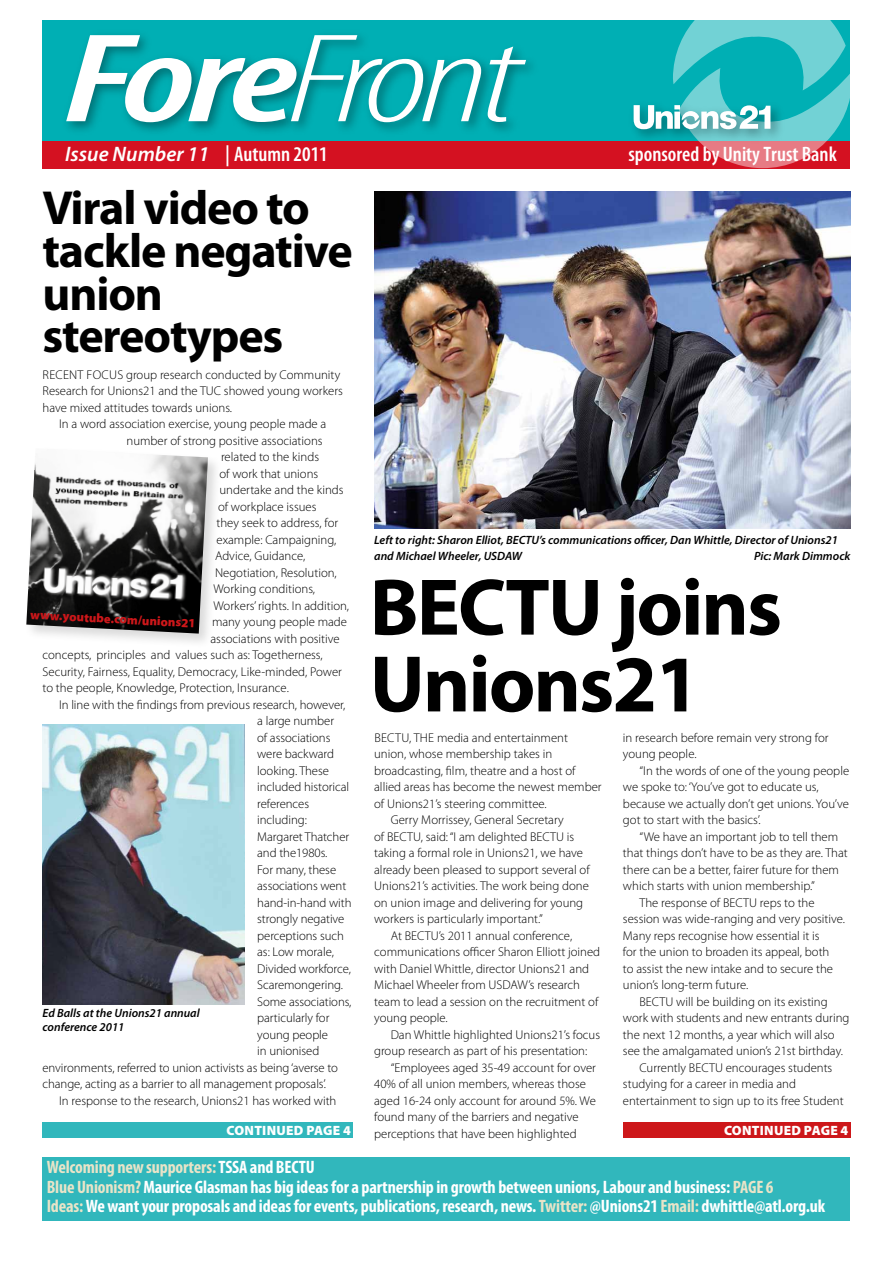
<style>
.page{position:relative;width:893px;height:1263px;background:#fff}
.page>*{position:absolute;margin:0;border:0;box-sizing:border-box;transform-origin:0 0}
.heading{font:700 81px/76.8px "Myriad Pro";letter-spacing:-.025em;color:#000}
.heading-2{font:700 48px/42.9px "Myriad Pro";letter-spacing:-.025em;color:#000}
.t1{font:600 condensed 21px "Myriad Pro";color:#fff}
.t2{font:italic 600 21px "Myriad Pro";color:#fff}
.standfirst{font:700 condensed 18px "Myriad Pro";letter-spacing:-.01em;color:#fff}
.standfirst-2{font:700 condensed 18px "Myriad Pro";letter-spacing:-.01em;color:#e9e4c8}
.panel{font:900 13.5px "Myriad Pro";letter-spacing:.02em;color:#fff}
.basic{font:300 12.75px/16.5px "Myriad Pro";color:#000}
.basic_fo_cap{font:300 12.75px/16.5px "Myriad Pro";color:#000}
.panel-2{font:900 12.45px "Myriad Pro";color:#cd171a}
.t3{font:italic 600 12px/16.5px "Myriad Pro";color:#000}
.s1{font-style:normal;font-stretch:condensed}
.s2{color:#fff}
.s3{color:#e9e4c8}
</style>
<div class="page">
<div style="left:43px;top:20px;width:807px;height:148px;background:#00afb4"></div>
<div style="left:43px;top:141px;width:807px;height:27px;background:#d41121"></div>
<img style="left:67px;top:122px;width:215px;height:10px">
<img style="left:370px;top:122px;width:44px;height:9px">
<svg style="left:66px;top:35px;width:413px;height:87px"></svg>
<img style="left:479px;top:46px;width:52px;height:87px">
<svg style="left:488px;top:47px;width:38px;height:75px"></svg>
<svg style="left:634px;top:20px;width:216px;height:148px"></svg>
<div style="left:43px;top:1157px;width:807px;height:63px;background:#31b7bc"></div>
<div style="left:23px;top:445px;width:200px;height:203px;background:#000;opacity:.15"></div>
<img style="left:26px;top:448px;width:182px;height:186px">
<div style="left:43px;top:1122px;width:310px;height:16px;background:#31b7bc"></div>
<div style="left:623px;top:1122px;width:227px;height:16px;background:#cd171a"></div>
<img style="left:374px;top:191px;width:476px;height:337px">
<img style="left:43px;top:724px;width:201px;height:280px">
<p class="t2" style="left:65px;top:140px;width:264px">Issue Number 11 | <span class="s1">Autumn 2011</span></p>
<p class="t1" style="left:628px;top:141px;width:210px">sponsored by Unity Trust Bank</p>
<p class="heading-2" style="left:43px;top:185px;width:312px">Viral video to tackle negative union stereotypes</p>
<p class="basic_fo_cap" style="left:43px;top:366px;width:302px">RECENT FOCUS group research conducted by Community<br>Research for Unions21 and the TUC showed young workers have mixed attitudes towards unions.</p>
<p class="basic" style="left:59px;top:416px;width:269px">In a word association exercise, young people made a</p>
<p class="basic" style="left:127px;top:432px;width:198px">number of strong positive associations</p>
<p class="basic" style="left:221px;top:449px;width:100px">related to the kinds</p>
<p class="basic" style="left:220px;top:465px;width:100px">of work that unions</p>
<p class="basic" style="left:220px;top:482px;width:126px">undertake and the kinds</p>
<p class="basic" style="left:218px;top:498px;width:100px">of workplace issues</p>
<p class="basic" style="left:217px;top:515px;width:123px">they seek to address, for</p>
<p class="basic" style="left:217px;top:531px;width:121px">example: Campaigning,</p>
<p class="basic" style="left:215px;top:548px;width:92px">Advice, Guidance,</p>
<p class="basic" style="left:215px;top:564px;width:123px">Negotiation, Resolution,</p>
<p class="basic" style="left:214px;top:581px;width:103px">Working conditions,</p>
<p class="basic" style="left:214px;top:597px;width:137px">Workers’ rights. In addition,</p>
<p class="basic" style="left:212px;top:614px;width:137px">many young people made</p>
<p class="basic" style="left:211px;top:630px;width:131px">associations with positive</p>
<p class="basic" style="left:43px;top:647px;width:282px">concepts, principles and values such as: Togetherness,</p>
<p class="basic" style="left:43px;top:663px;width:301px">Security, Fairness, Equality, Democracy, Like-minded, Power</p>
<p class="basic" style="left:43px;top:680px;width:248px">to the people, Knowledge, Protection, Insurance.</p>
<p class="basic" style="left:59px;top:696px;width:288px">In line with the findings from previous research, however,</p>
<p class="basic" style="left:257px;top:713px;width:78px">a large number</p>
<p class="basic" style="left:257px;top:729px;width:75px">of associations</p>
<p class="basic" style="left:257px;top:746px;width:78px">were backward</p>
<p class="basic" style="left:257px;top:762px;width:73px">looking. These</p>
<p class="basic" style="left:257px;top:779px;width:93px">included historical</p>
<p class="basic" style="left:257px;top:795px;width:53px">references</p>
<p class="basic" style="left:257px;top:812px;width:51px">including:</p>
<p class="basic" style="left:257px;top:828px;width:93px">Margaret Thatcher</p>
<p class="basic" style="left:257px;top:845px;width:72px">and the1980s.</p>
<p class="basic" style="left:257px;top:861px;width:80px">For many, these</p>
<p class="basic" style="left:257px;top:878px;width:91px">associations went</p>
<p class="basic" style="left:257px;top:894px;width:96px">hand-in-hand with</p>
<p class="basic" style="left:257px;top:911px;width:89px">strongly negative</p>
<p class="basic" style="left:257px;top:927px;width:88px">perceptions such</p>
<p class="basic" style="left:257px;top:944px;width:78px">as: Low morale,</p>
<p class="basic" style="left:257px;top:960px;width:95px">Divided workforce,</p>
<p class="basic" style="left:257px;top:977px;width:87px">Scaremongering.</p>
<p class="basic" style="left:257px;top:993px;width:96px">Some associations,</p>
<p class="basic" style="left:257px;top:1010px;width:74px">particularly for</p>
<p class="basic" style="left:257px;top:1026px;width:72px">young people</p>
<p class="basic" style="left:257px;top:1043px;width:64px">in unionised</p>
<p class="basic" style="left:43px;top:1059px;width:297px">environments, referred to union activists as being ‘averse to</p>
<p class="basic" style="left:43px;top:1076px;width:285px">change, acting as a barrier to all management proposals’.</p>
<p class="basic" style="left:59px;top:1092px;width:279px">In response to the research, Unions21 has worked with</p>
<p class="t3" style="left:374px;top:531px;width:465px">Left to right: Sharon Elliot, BECTU’s communications officer, Dan Whittle, Director of Unions21 and Michael Wheeler, USDAW</p>
<p class="t3" style="left:754px;top:547px;width:98px">Pic: Mark Dimmock</p>
<p class="heading" style="left:370px;top:566px;width:414px">BECTU joins<br>Unions21</p>
<p class="panel-2" style="left:31px;top:607px;width:167px;rotate:3deg">www.youtube.com/unions21</p>
<p class="basic" style="left:623px;top:729px;width:207px">in research before remain very strong for young people.</p>
<p class="basic" style="left:623px;top:762px;width:228px;text-indent:16px">“In the words of one of the young people we spoke to: ‘You’ve got to educate us, because we actually don’t get unions. You’ve got to start with the basics’.</p>
<p class="basic" style="left:623px;top:828px;width:226px;text-indent:16px">“We have an important job to tell them that things don’t have to be as they are. That there can be a better, fairer future for them which starts with union membership.”</p>
<p class="basic" style="left:623px;top:894px;width:224px;text-indent:16px">The response of BECTU reps to the session was wide-ranging and very positive.<br>Many reps recognise how essential it is<br>for the union to broaden its appeal, both<br>to assist the new intake and to secure the union’s long-term future.</p>
<p class="basic" style="left:623px;top:993px;width:228px;text-indent:16px">BECTU will be building on its existing work with students and new entrants during the next 12 months, a year which will also see the amalgamated union’s 21st birthday.</p>
<p class="basic" style="left:623px;top:1059px;width:222px;text-indent:16px">Currently BECTU encourages students studying for a career in media and entertainment to sign up to its free Student</p>
<p class="basic_fo_cap" style="left:374px;top:729px;width:229px">BECTU, THE media and entertainment union, whose membership takes in broadcasting, film, theatre and a host of allied areas has become the newest member of Unions21’s steering committee.</p>
<p class="basic" style="left:374px;top:812px;width:217px;text-indent:16px">Gerry Morrissey, General Secretary<br>of BECTU, said: “I am delighted BECTU is taking a formal role in Unions21, we have already been pleased to support several of Unions21’s activities. The work being done on union image and delivering for young workers is particularly important.”</p>
<p class="basic" style="left:374px;top:927px;width:227px;text-indent:16px">At BECTU’s 2011 annual conference, communications officer Sharon Elliott joined with Daniel Whittle, director Unions21 and Michael Wheeler from USDAW’s research team to lead a session on the recruitment of young people.</p>
<p class="basic" style="left:374px;top:1026px;width:227px;text-indent:16px">Dan Whittle highlighted Unions21’s focus group research as part of his presentation:</p>
<p class="basic" style="left:374px;top:1059px;width:223px;text-indent:16px">“Employees aged 35-49 account for over 40% of all union members, whereas those aged 16-24 only account for around 5%. We found many of the barriers and negative perceptions that have been highlighted</p>
<p class="t3" style="left:43px;top:1006px;width:159px;line-height:14.2px">Ed Balls at the Unions21 annual conference 2011</p>
<p class="panel" style="left:226px;top:1123px;width:126px">CONTINUED PAGE 4</p>
<p class="panel" style="left:724px;top:1123px;width:126px">CONTINUED PAGE 4</p>
<p class="standfirst-2" style="left:47px;top:1156px;width:269px">Welcoming new supporters: <span class="s2">TSSA and BECTU</span></p>
<p class="standfirst" style="left:47px;top:1175px;width:728px"><span class="s3">Blue Unionism?</span> Maurice Glasman has big ideas for a partnership in growth between unions, Labour and business: <span class="s3">PAGE 6</span></p>
<p class="standfirst" style="left:47px;top:1195px;width:780px"><span class="s3">Ideas:</span> We want your proposals and ideas for events, publications, research, news. <span class="s3">Twitter:</span> @Unions21 <span class="s3">Email:</span> dwhittle@atl.org.uk</p>
</div>
